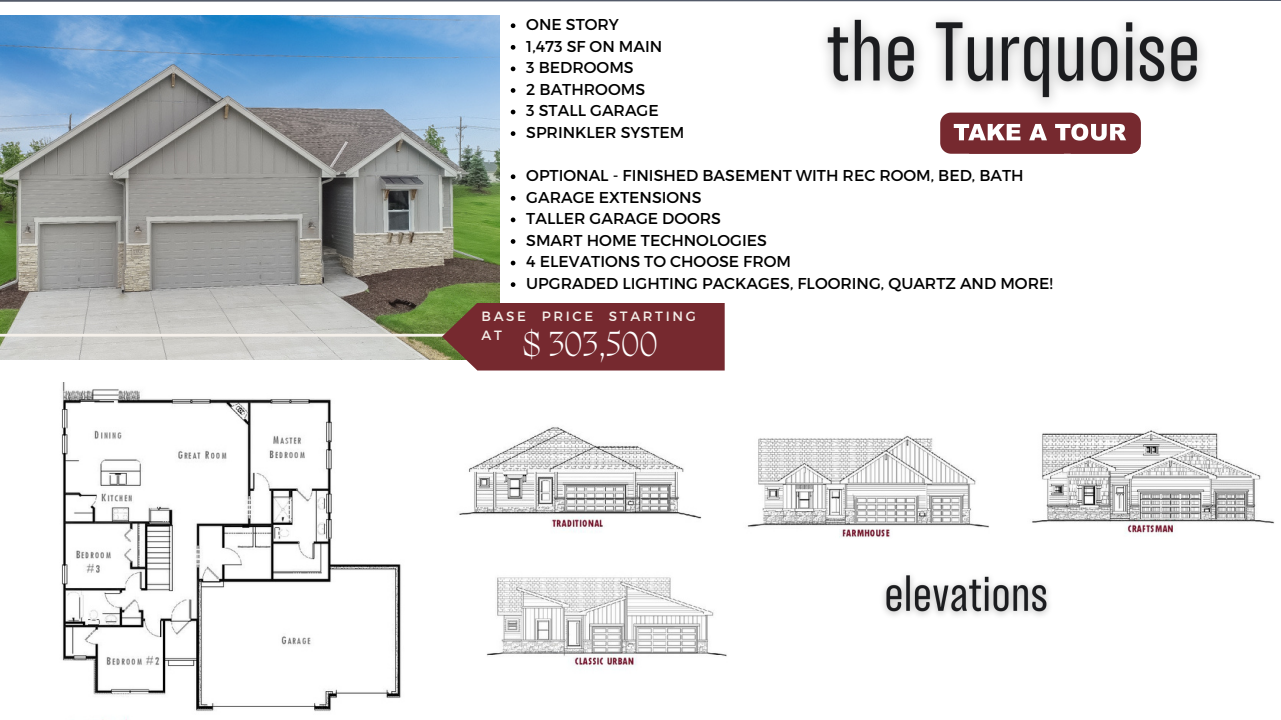
<style>
.page{position:relative;width:1281px;height:720px;background:#fff}
.page>*{position:absolute;margin:0;border:0;box-sizing:border-box;transform-origin:0 0}
.t1{font:200 35.75px "Migra";color:#fff}
.t2{font:15.75px "Montserrat";color:#000}
.t3{font:13.38px/18.6px "Montserrat";letter-spacing:.195em;color:#f5f0ea}
</style>
<div class="page">
<img style="left:0;top:16px;width:499px;height:344px">
<img style="left:61px;top:382px;width:340px;height:338px">
<svg style="left:0;top:0;width:1281px;height:2px;background:#898e98"></svg>
<img style="left:824px;top:19px;width:379px;height:94px">
<hr style="left:0;top:334px;width:466px;height:3px;background:#f5f0ea">
<svg style="left:442px;top:303px;width:282px;height:68px;background:#783234"></svg>
<svg style="left:511px;top:23px;width:4px;height:5px"></svg>
<svg style="left:511px;top:45px;width:4px;height:5px"></svg>
<svg style="left:511px;top:67px;width:4px;height:4px"></svg>
<svg style="left:511px;top:88px;width:4px;height:5px"></svg>
<svg style="left:511px;top:110px;width:4px;height:4px"></svg>
<svg style="left:511px;top:131px;width:4px;height:5px"></svg>
<svg style="left:511px;top:174px;width:4px;height:5px"></svg>
<svg style="left:511px;top:196px;width:4px;height:5px"></svg>
<svg style="left:511px;top:218px;width:4px;height:4px"></svg>
<svg style="left:511px;top:239px;width:4px;height:5px"></svg>
<svg style="left:511px;top:261px;width:4px;height:4px"></svg>
<svg style="left:511px;top:282px;width:4px;height:5px"></svg>
<svg style="left:940px;top:113px;width:201px;height:41px"></svg>
<img style="left:459px;top:427px;width:243px;height:105px">
<img style="left:747px;top:435px;width:242px;height:103px">
<img style="left:1032px;top:430px;width:242px;height:106px">
<img style="left:486px;top:577px;width:241px;height:90px">
<img style="left:883px;top:575px;width:166px;height:41px">
<p class="t2" style="left:526px;top:14px;width:94px">ONE STORY</p>
<p class="t2" style="left:526px;top:36px;width:137px">1,473 SF ON MAIN</p>
<p class="t2" style="left:526px;top:57px;width:109px">3 BEDROOMS</p>
<p class="t2" style="left:526px;top:79px;width:120px">2 BATHROOMS</p>
<p class="t2" style="left:526px;top:100px;width:134px">3 STALL GARAGE</p>
<p class="t2" style="left:526px;top:122px;width:160px">SPRINKLER SYSTEM</p>
<p class="t2" style="left:526px;top:165px;width:499px">OPTIONAL - FINISHED BASEMENT WITH REC ROOM, BED, BATH</p>
<p class="t2" style="left:526px;top:187px;width:177px">GARAGE EXTENSIONS</p>
<p class="t2" style="left:526px;top:208px;width:196px">TALLER GARAGE DOORS</p>
<p class="t2" style="left:526px;top:230px;width:242px">SMART HOME TECHNOLOGIES</p>
<p class="t2" style="left:526px;top:251px;width:266px">4 ELEVATIONS TO CHOOSE FROM</p>
<p class="t2" style="left:526px;top:273px;width:528px">UPGRADED LIGHTING PACKAGES, FLOORING, QUARTZ AND MORE!</p>
<p class="t3" style="left:481px;top:307px;width:216px">BASE PRICE STARTING<br>AT</p>
<p class="t1" style="left:522px;top:327px;width:137px">$ 303,500</p>
</div>
